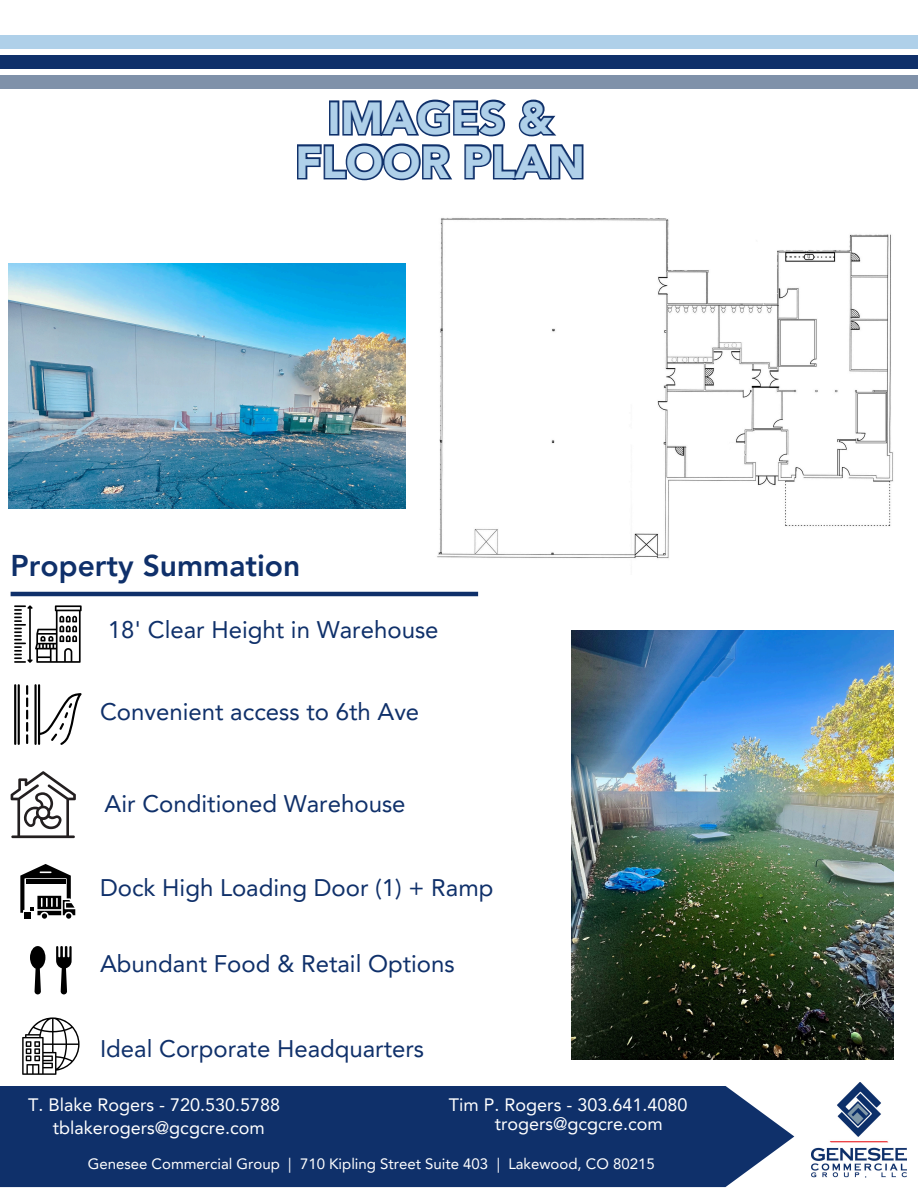
<style>
.page{position:relative;width:918px;height:1188px;background:#fff}
.page>*{position:absolute;margin:0;border:0;box-sizing:border-box;transform-origin:0 0}
.t1{font:900 44.85px/43.8px "Avenir LT Pro";color:#afd0e9;text-align:center}
.t2{font:800 30px "Avenir LT Pro";color:#0f306a}
.t3{font:24px "Avenir LT Pro";color:#0f306a}
.t4{font:18px "Avenir LT Pro";color:#fff}
.t5{font:15px "Avenir LT Pro";color:#fff}
</style>
<div class="page">
<div style="left:0;top:35px;width:918px;height:14px;background:#afd0e9"></div>
<div style="left:0;top:55px;width:918px;height:14px;background:#0f306a"></div>
<div style="left:0;top:75px;width:918px;height:14px;background:#7f91a9"></div>
<img style="left:812px;top:1083px;width:94px;height:94px">
<hr style="left:11px;top:592px;width:467px;height:4px;background:#0f306a">
<div style="left:0;top:1086px;width:794px;height:101px;background:#0f306a"></div>
<svg style="left:30px;top:946px;width:42px;height:48px"></svg>
<svg style="left:20px;top:864px;width:55px;height:55px"></svg>
<svg style="left:14px;top:684px;width:68px;height:61px"></svg>
<svg style="left:22px;top:1017px;width:58px;height:58px"></svg>
<img style="left:9px;top:263px;width:397px;height:246px">
<img style="left:572px;top:631px;width:321px;height:428px">
<img style="left:437px;top:218px;width:456px;height:341px">
<svg style="left:11px;top:771px;width:65px;height:67px"></svg>
<svg style="left:14px;top:605px;width:68px;height:58px"></svg>
<svg style="left:297px;top:99px;width:287px;height:82px"></svg>
<h3 class="t1" style="left:295px;top:101px;width:291px">IMAGES &amp;<br>FLOOR PLAN</h3>
<h3 class="t2" style="left:11px;top:554px;width:291px">Property Summation</h3>
<h3 class="t3" style="left:108px;top:619px;width:332px">18' Clear Height in Warehouse</h3>
<p class="t3" style="left:100px;top:701px;width:321px">Convenient access to 6th Ave</p>
<h3 class="t3" style="left:105px;top:794px;width:302px">Air Conditioned Warehouse</h3>
<p class="t3" style="left:100px;top:878px;width:395px">Dock High Loading Door (1) + Ramp</p>
<p class="t3" style="left:100px;top:954px;width:356px">Abundant Food &amp; Retail Options</p>
<p class="t3" style="left:100px;top:1038px;width:326px">Ideal Corporate Headquarters</p>
<p class="t4" style="left:28px;top:1098px;width:254px">T. Blake Rogers - 720.530.5788</p>
<h3 class="t4" style="left:53px;top:1120px;width:213px">tblakerogers@gcgcre.com</h3>
<p class="t4" style="left:449px;top:1098px;width:240px">Tim P. Rogers - 303.641.4080</p>
<h3 class="t4" style="left:495px;top:1117px;width:170px">trogers@gcgcre.com</h3>
<p class="t5" style="left:88px;top:1158px;width:569px">Genesee Commercial Group | 710 Kipling Street Suite 403 | Lakewood, CO 80215</p>
</div>
